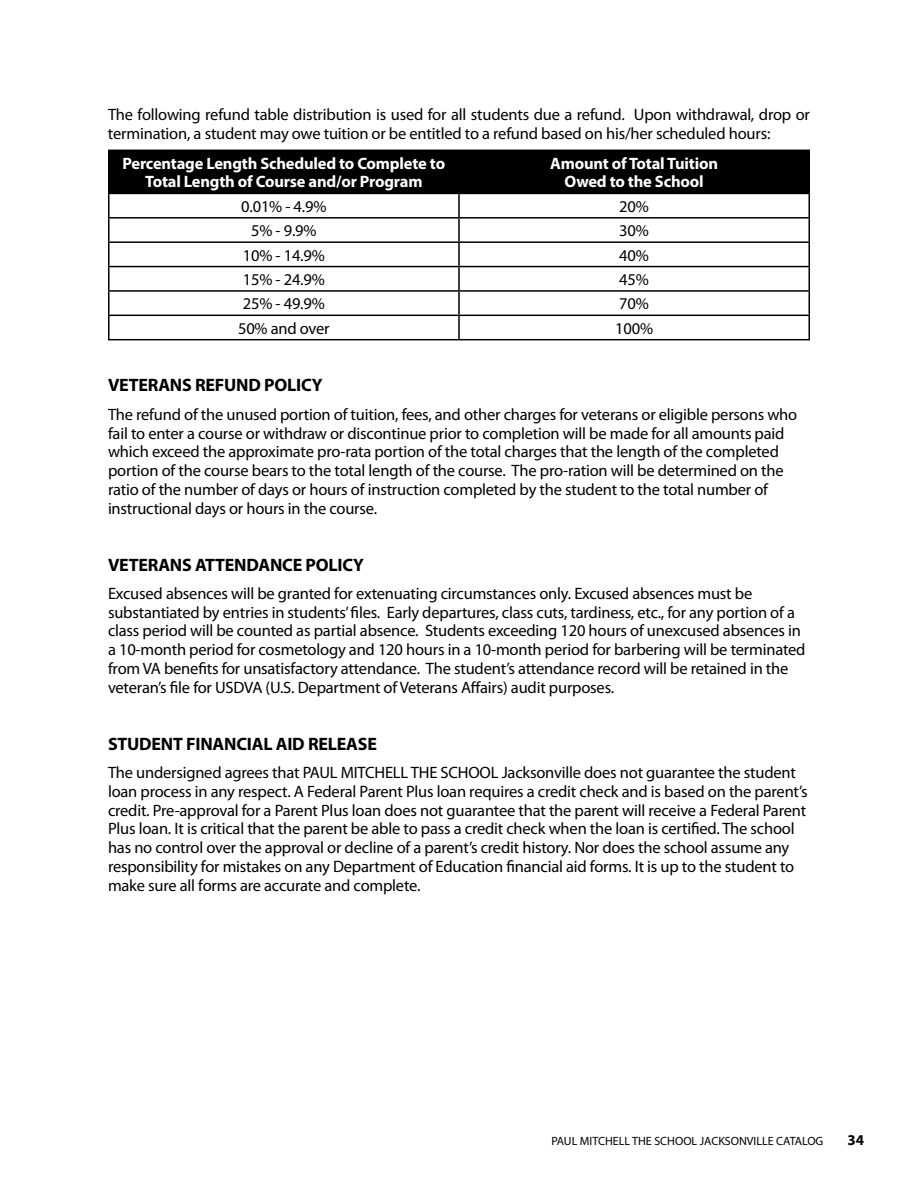
<style>
.page{position:relative;width:918px;height:1188px;background:#fff}
.page>*{position:absolute;margin:0;border:0;box-sizing:border-box;transform-origin:0 0}
.t1{font:700 18px "Myriad Pro";letter-spacing:-.01em;color:#000}
.t2{font:16.5px/18.8px "Myriad Pro";letter-spacing:-.01em;color:#000}
.t3{font:700 16.5px/18.8px "Myriad Pro";letter-spacing:-.01em;color:#fff;text-align:center}
.t4{font:700 15px "Myriad Pro";color:#000}
.t5{font:12px "Myriad Pro";color:#000}
</style>
<div class="page">
<div style="left:110px;top:151px;width:698px;height:42px;background:#000"></div>
<hr style="left:108px;top:150px;width:351px;height:1px;background:#000">
<hr style="left:108px;top:151px;width:2px;height:42px;background:#000">
<hr style="left:459px;top:150px;width:351px;height:1px;background:#000">
<hr style="left:458px;top:151px;width:2px;height:42px;background:#000">
<hr style="left:808px;top:151px;width:2px;height:42px;background:#000">
<hr style="left:108px;top:193px;width:351px;height:1px;background:#000">
<hr style="left:108px;top:194px;width:2px;height:23px;background:#000">
<hr style="left:459px;top:193px;width:351px;height:1px;background:#000">
<hr style="left:458px;top:194px;width:2px;height:23px;background:#000">
<hr style="left:808px;top:194px;width:2px;height:23px;background:#000">
<hr style="left:108px;top:217px;width:351px;height:2px;background:#000">
<hr style="left:108px;top:219px;width:2px;height:22px;background:#000">
<hr style="left:459px;top:217px;width:351px;height:2px;background:#000">
<hr style="left:458px;top:219px;width:2px;height:22px;background:#000">
<hr style="left:808px;top:219px;width:2px;height:22px;background:#000">
<hr style="left:108px;top:241px;width:351px;height:2px;background:#000">
<hr style="left:108px;top:243px;width:2px;height:23px;background:#000">
<hr style="left:459px;top:241px;width:351px;height:2px;background:#000">
<hr style="left:458px;top:243px;width:2px;height:23px;background:#000">
<hr style="left:808px;top:243px;width:2px;height:23px;background:#000">
<hr style="left:108px;top:266px;width:351px;height:1px;background:#000">
<hr style="left:108px;top:267px;width:2px;height:23px;background:#000">
<hr style="left:459px;top:266px;width:351px;height:1px;background:#000">
<hr style="left:458px;top:267px;width:2px;height:23px;background:#000">
<hr style="left:808px;top:267px;width:2px;height:23px;background:#000">
<hr style="left:108px;top:290px;width:351px;height:2px;background:#000">
<hr style="left:108px;top:292px;width:2px;height:23px;background:#000">
<hr style="left:459px;top:290px;width:351px;height:2px;background:#000">
<hr style="left:458px;top:292px;width:2px;height:23px;background:#000">
<hr style="left:808px;top:292px;width:2px;height:23px;background:#000">
<hr style="left:108px;top:315px;width:351px;height:1px;background:#000">
<hr style="left:108px;top:316px;width:2px;height:23px;background:#000">
<hr style="left:459px;top:315px;width:351px;height:1px;background:#000">
<hr style="left:458px;top:316px;width:2px;height:23px;background:#000">
<hr style="left:808px;top:316px;width:2px;height:23px;background:#000">
<hr style="left:108px;top:339px;width:351px;height:1px;background:#000">
<hr style="left:459px;top:339px;width:351px;height:1px;background:#000">
<p class="t2" style="left:108px;top:105px;width:704px">The following refund table distribution is used for all students due a refund. Upon withdrawal, drop or termination, a student may owe tuition or be entitled to a refund based on his/her scheduled hours:</p>
<p class="t3" style="left:123px;top:153px;width:324px">Percentage Length Scheduled to Complete to<br>Total Length of Course and/or Program</p>
<p class="t3" style="left:550px;top:153px;width:169px">Amount of Total Tuition<br>Owed to the School</p>
<p class="t2" style="left:241px;top:197px;width:87px">0.01% - 4.9%</p>
<p class="t2" style="left:619px;top:197px;width:31px">20%</p>
<p class="t2" style="left:251px;top:221px;width:67px">5% - 9.9%</p>
<p class="t2" style="left:619px;top:221px;width:31px">30%</p>
<p class="t2" style="left:243px;top:245px;width:83px">10% - 14.9%</p>
<p class="t2" style="left:619px;top:245px;width:31px">40%</p>
<p class="t2" style="left:243px;top:270px;width:83px">15% - 24.9%</p>
<p class="t2" style="left:619px;top:270px;width:31px">45%</p>
<p class="t2" style="left:243px;top:294px;width:83px">25% - 49.9%</p>
<p class="t2" style="left:619px;top:294px;width:31px">70%</p>
<p class="t2" style="left:238px;top:318px;width:93px">50% and over</p>
<p class="t2" style="left:615px;top:318px;width:39px">100%</p>
<p class="t1" style="left:108px;top:374px;width:216px">VETERANS REFUND POLICY</p>
<p class="t2" style="left:108px;top:405px;width:691px">The refund of the unused portion of tuition, fees, and other charges for veterans or eligible persons who fail to enter a course or withdraw or discontinue prior to completion will be made for all amounts paid which exceed the approximate pro-rata portion of the total charges that the length of the completed portion of the course bears to the total length of the course. The pro-ration will be determined on the ratio of the number of days or hours of instruction completed by the student to the total number of instructional days or hours in the course.</p>
<p class="t1" style="left:108px;top:553px;width:257px">VETERANS ATTENDANCE POLICY</p>
<p class="t2" style="left:108px;top:584px;width:699px">Excused absences will be granted for extenuating circumstances only. Excused absences must be substantiated by entries in students’ files. Early departures, class cuts, tardiness, etc., for any portion of a class period will be counted as partial absence. Students exceeding 120 hours of unexcused absences in a 10-month period for cosmetology and 120 hours in a 10-month period for barbering will be terminated from VA benefits for unsatisfactory attendance. The student’s attendance record will be retained in the veteran’s file for USDVA (U.S. Department of Veterans Affairs) audit purposes.</p>
<p class="t1" style="left:108px;top:732px;width:270px">STUDENT FINANCIAL AID RELEASE</p>
<p class="t2" style="left:108px;top:763px;width:701px">The undersigned agrees that PAUL MITCHELL THE SCHOOL Jacksonville does not guarantee the student loan process in any respect. A Federal Parent Plus loan requires a credit check and is based on the parent’s credit. Pre-approval for a Parent Plus loan does not guarantee that the parent will receive a Federal Parent Plus loan. It is critical that the parent be able to pass a credit check when the loan is certified. The school has no control over the approval or decline of a parent’s credit history. Nor does the school assume any responsibility for mistakes on any Department of Education financial aid forms. It is up to the student to make sure all forms are accurate and complete.</p>
<p class="t5" style="left:552px;top:1134px;width:273px">PAUL MITCHELL THE SCHOOL JACKSONVILLE CATALOG</p>
<p class="t4" style="left:847px;top:1130px;width:18px">34</p>
</div>
